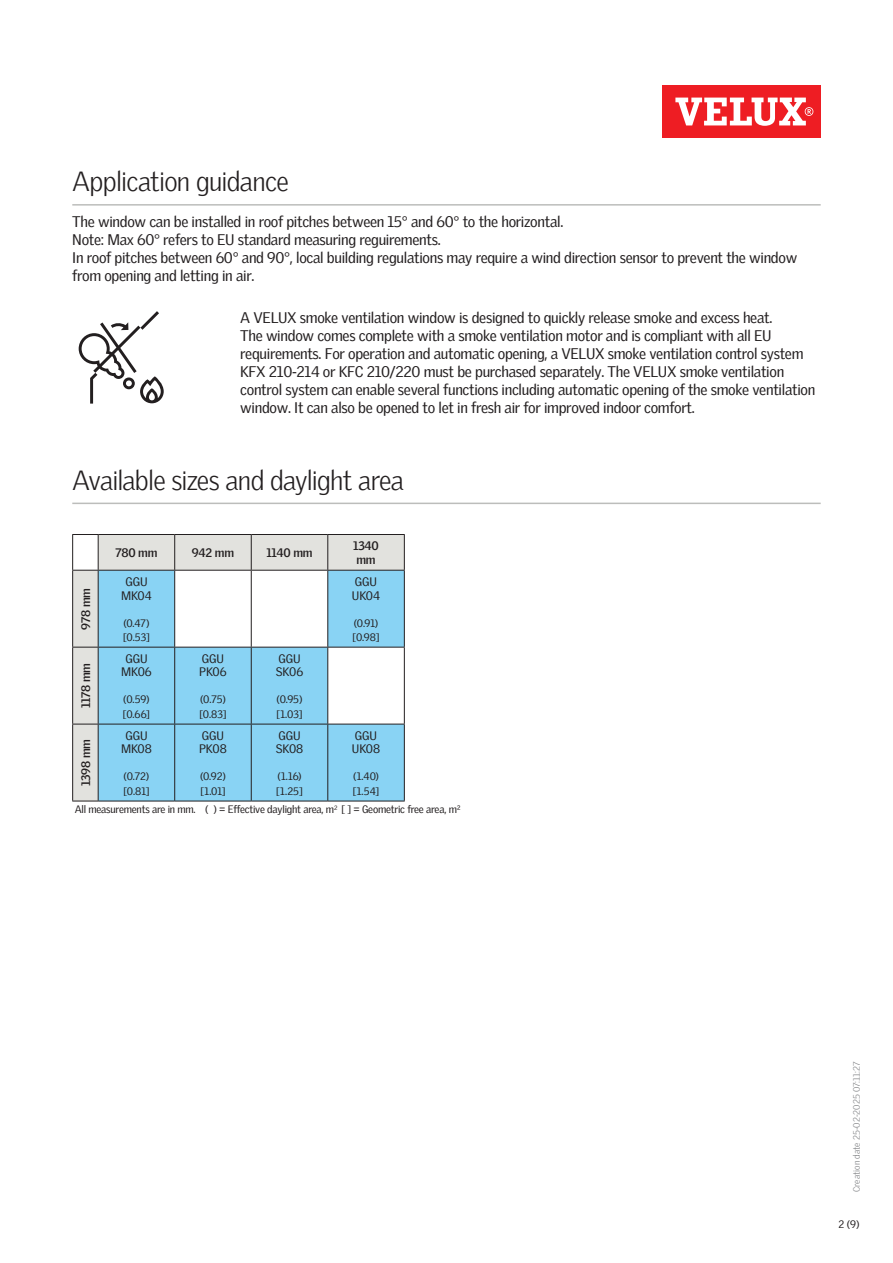
<style>
.page{position:relative;width:893px;height:1263px;background:#fff}
.page>*{position:absolute;margin:0;border:0;box-sizing:border-box;transform-origin:0 0}
.Headline_With_Line_B{font:300 27px "Velux Gothic";letter-spacing:-.03em;color:#231f20}
.Body_Regular{font:15px/18px "Velux Gothic";letter-spacing:-.02em;color:#231f20}
.TableTextVar{font:12px "Velux Gothic";letter-spacing:-.005em;color:#231f20}
.TableHeader_TableTex{font:700 12px/13.5px "Velux Gothic";letter-spacing:-.02em;color:#231f20}
.TableHeader{font:700 12px "Velux Gothic";letter-spacing:-.02em;color:#231f20}
.TableTextVar-2{font:10.5px/14.2px "Velux Gothic";letter-spacing:-.005em;color:#231f20}
.Body_Regular-2{font:10.5px "Velux Gothic";letter-spacing:-.02em;color:#231f20}
.t1{font:300 9px "Velux Gothic";color:#7c7e81}
</style>
<div class="page">
<div style="left:662px;top:85px;width:159px;height:53px;background:#ee1d23"></div>
<svg style="left:675px;top:98px;width:138px;height:28px"></svg>
<hr style="left:72px;top:503px;width:749px;height:1px;background:#bcbdbb">
<svg style="left:73px;top:535px;width:331px;height:266px;background:#e0e0dc"></svg>
<svg style="left:99px;top:571px;width:305px;height:230px;fill:#89d3f4"></svg>
<svg style="left:72px;top:534px;width:26px;height:1px"></svg>
<hr style="left:72px;top:535px;width:1px;height:35px;background:#231f20">
<hr style="left:98px;top:534px;width:77px;height:1px;background:#231f20">
<hr style="left:98px;top:535px;width:1px;height:35px;background:#231f20">
<hr style="left:175px;top:534px;width:76px;height:1px;background:#231f20">
<hr style="left:174px;top:535px;width:1px;height:35px;background:#231f20">
<hr style="left:251px;top:534px;width:77px;height:1px;background:#231f20">
<hr style="left:251px;top:535px;width:1px;height:35px;background:#231f20">
<hr style="left:328px;top:534px;width:77px;height:1px;background:#231f20">
<hr style="left:327px;top:535px;width:1px;height:35px;background:#231f20">
<hr style="left:404px;top:535px;width:1px;height:35px;background:#231f20">
<svg style="left:72px;top:570px;width:26px;height:1px"></svg>
<hr style="left:72px;top:571px;width:1px;height:76px;background:#231f20">
<hr style="left:98px;top:570px;width:77px;height:1px;background:#231f20">
<hr style="left:98px;top:571px;width:1px;height:76px;background:#231f20">
<hr style="left:175px;top:570px;width:76px;height:1px;background:#231f20">
<hr style="left:174px;top:571px;width:1px;height:76px;background:#231f20">
<hr style="left:251px;top:570px;width:77px;height:1px;background:#231f20">
<hr style="left:251px;top:571px;width:1px;height:76px;background:#231f20">
<hr style="left:328px;top:570px;width:77px;height:1px;background:#231f20">
<hr style="left:327px;top:571px;width:1px;height:76px;background:#231f20">
<hr style="left:404px;top:571px;width:1px;height:76px;background:#231f20">
<svg style="left:73px;top:647px;width:25px;height:1px"></svg>
<hr style="left:72px;top:647px;width:1px;height:77px;background:#231f20">
<hr style="left:98px;top:647px;width:77px;height:1px;background:#231f20">
<hr style="left:98px;top:647px;width:1px;height:77px;background:#231f20">
<hr style="left:175px;top:647px;width:76px;height:1px;background:#231f20">
<hr style="left:174px;top:647px;width:1px;height:77px;background:#231f20">
<hr style="left:251px;top:647px;width:77px;height:1px;background:#231f20">
<hr style="left:251px;top:647px;width:1px;height:77px;background:#231f20">
<hr style="left:328px;top:647px;width:77px;height:1px;background:#231f20">
<hr style="left:327px;top:647px;width:1px;height:77px;background:#231f20">
<hr style="left:404px;top:647px;width:1px;height:77px;background:#231f20">
<svg style="left:73px;top:724px;width:25px;height:1px"></svg>
<hr style="left:72px;top:724px;width:1px;height:77px;background:#231f20">
<svg style="left:72px;top:801px;width:26px;height:1px"></svg>
<hr style="left:98px;top:724px;width:77px;height:1px;background:#231f20">
<hr style="left:98px;top:724px;width:1px;height:77px;background:#231f20">
<hr style="left:98px;top:801px;width:77px;height:1px;background:#231f20">
<hr style="left:175px;top:724px;width:76px;height:1px;background:#231f20">
<hr style="left:174px;top:724px;width:1px;height:77px;background:#231f20">
<hr style="left:175px;top:801px;width:76px;height:1px;background:#231f20">
<hr style="left:251px;top:724px;width:77px;height:1px;background:#231f20">
<hr style="left:251px;top:724px;width:1px;height:77px;background:#231f20">
<hr style="left:251px;top:801px;width:77px;height:1px;background:#231f20">
<hr style="left:328px;top:724px;width:77px;height:1px;background:#231f20">
<hr style="left:327px;top:724px;width:1px;height:77px;background:#231f20">
<hr style="left:404px;top:724px;width:1px;height:77px;background:#231f20">
<hr style="left:328px;top:801px;width:77px;height:1px;background:#231f20">
<hr style="left:72px;top:204px;width:749px;height:2px;background:#bcbdbb">
<svg style="left:79px;top:311px;width:85px;height:93px"></svg>
<p class="Headline_With_Line_B" style="left:72px;top:161px;width:218px">Application guidance</p>
<p class="Body_Regular" style="left:72px;top:211px;width:493px">The window can be installed in roof pitches between 15° and 60° to the horizontal.</p>
<p class="Body_Regular" style="left:72px;top:229px;width:370px">Note: Max 60° refers to EU standard measuring reguirements.</p>
<p class="Body_Regular" style="left:72px;top:247px;width:726px">In roof pitches between 60° and 90°, local building regulations may require a wind direction sensor to prevent the window from opening and letting in air.</p>
<p class="Body_Regular" style="left:240px;top:307px;width:577px">A VELUX smoke ventilation window is designed to quickly release smoke and excess heat.<br>The window comes complete with a smoke ventilation motor and is compliant with all EU requirements. For operation and automatic opening, a VELUX smoke ventilation control system KFX 210-214 or KFC 210/220 must be purchased separately. The VELUX smoke ventilation control system can enable several functions including automatic opening of the smoke ventilation window. It can also be opened to let in fresh air for improved indoor comfort.</p>
<p class="Headline_With_Line_B" style="left:72px;top:460px;width:333px">Available sizes and daylight area</p>
<p class="TableHeader" style="left:77px;top:629px;width:43px;rotate:-90deg">978 mm</p>
<p class="TableHeader" style="left:77px;top:708px;width:47px;rotate:-90deg">1178 mm</p>
<p class="TableHeader_TableTex" style="left:115px;top:545px;width:43px">780 mm</p>
<p class="TableHeader_TableTex" style="left:192px;top:545px;width:44px">942 mm</p>
<p class="TableHeader_TableTex" style="left:266px;top:545px;width:48px">1140 mm</p>
<p class="TableHeader_TableTex" style="left:353px;top:538px;width:27px">1340 mm</p>
<p class="TableTextVar" style="left:125px;top:573px;width:24px">GGU</p>
<p class="TableTextVar" style="left:121px;top:586px;width:32px">MK04</p>
<p class="TableTextVar-2" style="left:123px;top:615px;width:28px">(0.47) [0.53]</p>
<p class="TableTextVar" style="left:125px;top:649px;width:24px">GGU</p>
<p class="TableTextVar" style="left:121px;top:663px;width:32px">MK06</p>
<p class="TableTextVar-2" style="left:123px;top:692px;width:29px">(0.59) [0.66]</p>
<p class="TableTextVar" style="left:202px;top:649px;width:24px">GGU</p>
<p class="TableTextVar" style="left:199px;top:663px;width:29px">PK06</p>
<p class="TableTextVar-2" style="left:199px;top:692px;width:29px">(0.75) [0.83]</p>
<p class="TableTextVar" style="left:278px;top:649px;width:24px">GGU</p>
<p class="TableTextVar" style="left:276px;top:663px;width:29px">SK06</p>
<p class="TableTextVar-2" style="left:276px;top:692px;width:28px">(0.95) [1.03]</p>
<p class="TableTextVar" style="left:355px;top:573px;width:24px">GGU</p>
<p class="TableTextVar" style="left:352px;top:586px;width:30px">UK04</p>
<p class="TableTextVar-2" style="left:353px;top:615px;width:28px">(0.91) [0.98]</p>
<p class="TableTextVar" style="left:355px;top:726px;width:24px">GGU</p>
<p class="TableTextVar" style="left:352px;top:740px;width:30px">UK08</p>
<p class="TableTextVar-2" style="left:353px;top:768px;width:28px">(1.40) [1.54]</p>
<p class="Body_Regular-2" style="left:75px;top:802px;width:387px">All measurements are in mm. ( ) = Effective daylight area, m<sup>2</sup> [ ] = Geometric free area, m²</p>
<p class="TableTextVar" style="left:125px;top:726px;width:24px">GGU</p>
<p class="TableTextVar" style="left:121px;top:740px;width:32px">MK08</p>
<p class="TableTextVar-2" style="left:124px;top:768px;width:27px">(0.72) [0.81]</p>
<p class="TableTextVar" style="left:202px;top:726px;width:24px">GGU</p>
<p class="TableTextVar" style="left:199px;top:740px;width:29px">PK08</p>
<p class="TableTextVar-2" style="left:200px;top:768px;width:27px">(0.92) [1.01]</p>
<p class="TableTextVar" style="left:278px;top:726px;width:24px">GGU</p>
<p class="TableTextVar" style="left:276px;top:740px;width:29px">SK08</p>
<p class="TableTextVar-2" style="left:276px;top:768px;width:28px">(1.16) [1.25]</p>
<p class="TableHeader" style="left:77px;top:786px;width:48px;rotate:-90deg">1398 mm</p>
<p class="t1" style="left:850px;top:1192px;width:132px;rotate:-90deg">Creation date 25-02-2025 07:11:27</p>
<p class="Body_Regular-2" style="left:839px;top:1216px;width:22px">2 (9)</p>
</div>
